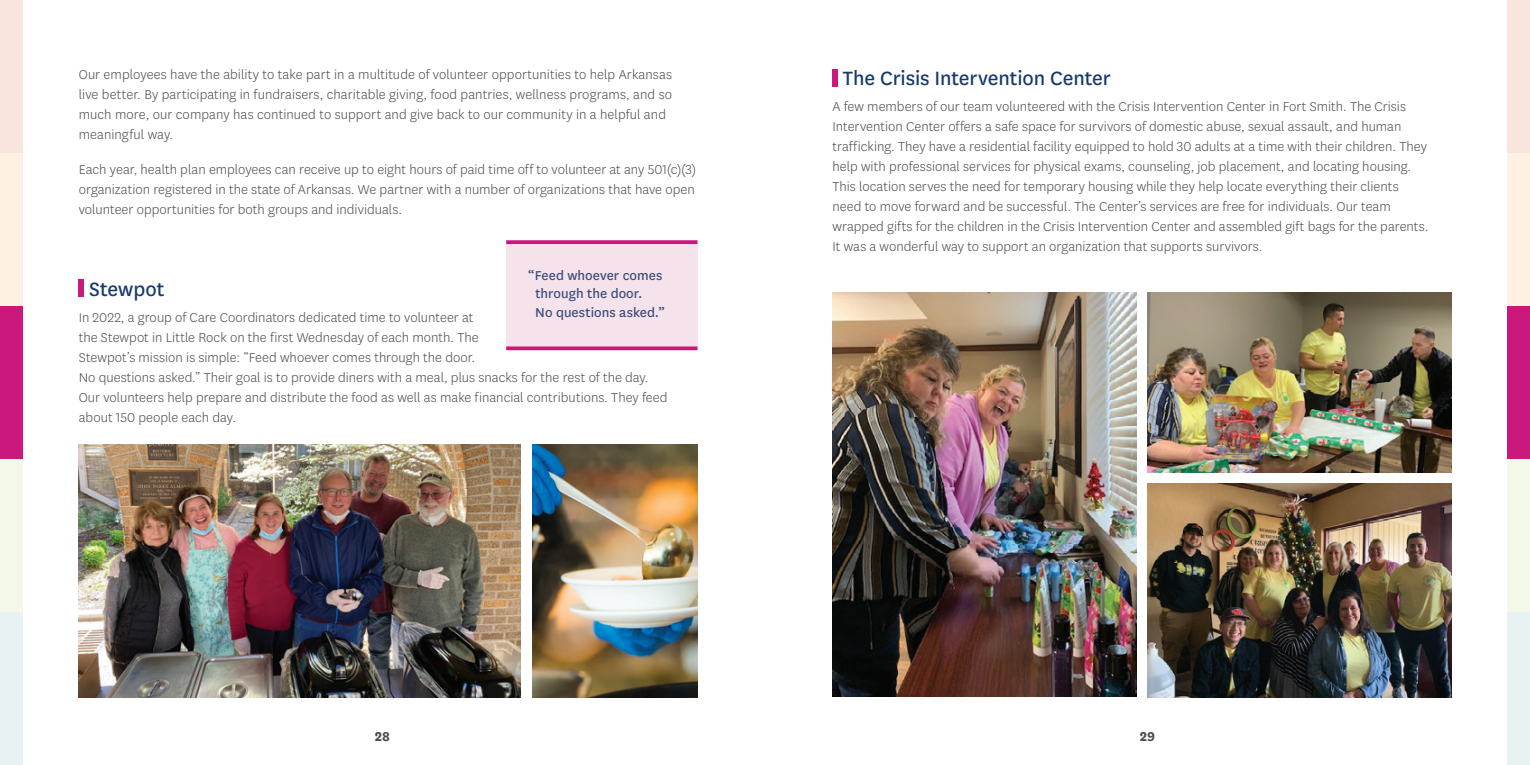
<style>
.page{position:relative;width:1530px;height:765px;background:#fff}
.page>*{position:absolute;margin:0;border:0;box-sizing:border-box;transform-origin:0 0}
.t1{font:22.5px "Centene Sans";letter-spacing:-.005em;color:#153a6d}
.t2{font:300 15px/20px "Centene Sans";color:#4b4c4d}
.t3{font:15px/18.8px "Centene Sans";color:#384d7b}
.t4{font:700 15px "Centene Sans";color:#4b4c4d}
</style>
<div class="page">
<div style="left:832px;top:69px;width:6px;height:18px;background:#ca187d"></div>
<div style="left:79px;top:279px;width:5px;height:18px;background:#ca187d"></div>
<div style="left:506px;top:240px;width:191px;height:110px;background:#f6e2ea"></div>
<img style="left:79px;top:444px;width:442px;height:254px">
<img style="left:532px;top:444px;width:166px;height:254px">
<img style="left:832px;top:292px;width:305px;height:405px">
<img style="left:1148px;top:293px;width:303px;height:179px">
<img style="left:1148px;top:483px;width:303px;height:215px">
<svg style="left:506px;top:240px;width:191px;height:4px"></svg>
<svg style="left:506px;top:346px;width:191px;height:4px"></svg>
<div style="left:0;top:153px;width:22px;height:153px;background:#fef0e2"></div>
<div style="left:0;top:306px;width:22px;height:153px;background:#ca187d"></div>
<div style="left:0;top:459px;width:22px;height:153px;background:#f4f8e8"></div>
<div style="left:0;top:612px;width:22px;height:153px;background:#e9f2f3"></div>
<div style="left:0;top:0;width:22px;height:153px;background:#f9e5de"></div>
<div style="left:1508px;top:153px;width:22px;height:153px;background:#fef0e2"></div>
<div style="left:1508px;top:306px;width:22px;height:153px;background:#ca187d"></div>
<div style="left:1508px;top:459px;width:22px;height:153px;background:#f4f8e8"></div>
<div style="left:1508px;top:612px;width:22px;height:153px;background:#e9f2f3"></div>
<div style="left:1508px;top:0;width:22px;height:153px;background:#f9e5de"></div>
<p class="t2" style="left:79px;top:64px;width:595px">Our employees have the ability to take part in a multitude of volunteer opportunities to help Arkansas live better. By participating in fundraisers, charitable giving, food pantries, wellness programs, and so much more, our company has continued to support and give back to our community in a helpful and meaningful way.</p>
<p class="t2" style="left:79px;top:159px;width:619px;text-align:justify">Each year, health plan employees can receive up to eight hours of paid time off to volunteer at any 501(c)(3) organization registered in the state of Arkansas. We partner with a number of organizations that have open volunteer opportunities for both groups and individuals.</p>
<p class="t3" style="left:535px;top:265px;width:131px;text-indent:-7px">“Feed whoever comes through the door.<br>No questions asked.”</p>
<h3 class="t1" style="left:89px;top:274px;width:77px">Stewpot</h3>
<p class="t2" style="left:79px;top:307px;width:590px">In 2022, a group of Care Coordinators dedicated time to volunteer at<br>the Stewpot in Little Rock on the first Wednesday of each month. The<br>Stewpot’s mission is simple: “Feed whoever comes through the door.<br>No questions asked.” Their goal is to provide diners with a meal, plus snacks for the rest of the day.<br>Our volunteers help prepare and distribute the food as well as make financial contributions. They feed about 150 people each day.</p>
<h3 class="t1" style="left:843px;top:64px;width:270px">The Crisis Intervention Center</h3>
<p class="t2" style="left:832px;top:96px;width:597px">A few members of our team volunteered with the Crisis Intervention Center in Fort Smith. The Crisis Intervention Center offers a safe space for survivors of domestic abuse, sexual assault, and human trafficking. They have a residential facility equipped to hold 30 adults at a time with their children. They help with professional services for physical exams, counseling, job placement, and locating housing.<br>This location serves the need for temporary housing while they help locate everything their clients need to move forward and be successful. The Center’s services are free for individuals. Our team wrapped gifts for the children in the Crisis Intervention Center and assembled gift bags for the parents.<br>It was a wonderful way to support an organization that supports survivors.</p>
<p class="t4" style="left:375px;top:726px;width:17px">28</p>
<p class="t4" style="left:1140px;top:726px;width:17px">29</p>
</div>
